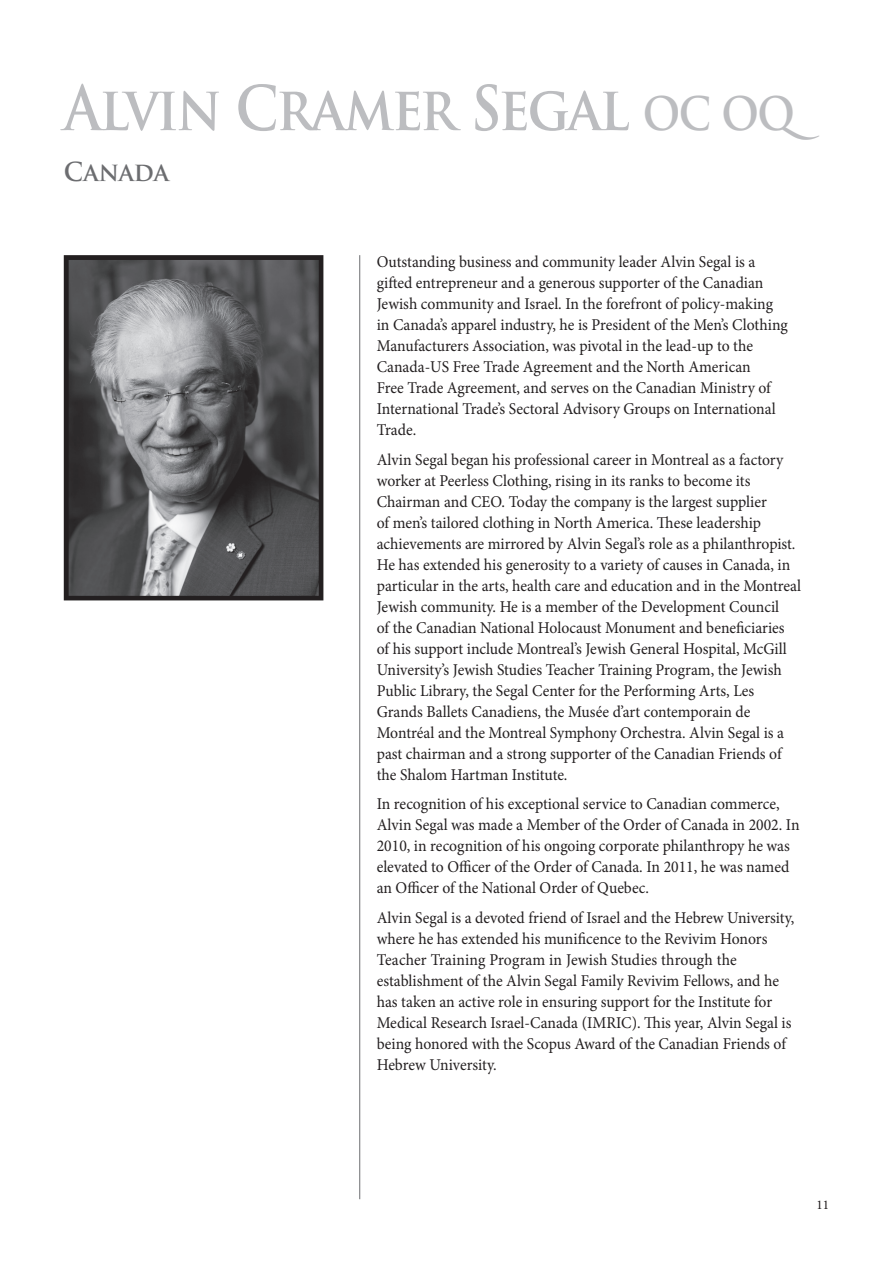
<style>
.page{position:relative;width:893px;height:1263px;background:#fff}
.page>*{position:absolute;margin:0;border:0;box-sizing:border-box;transform-origin:0 0}
.t1{font:700 60px "Trajan Pro";letter-spacing:-.04em;color:#bcbdc0;scale:.9 1}
.t2{font:700 25.5px "Trajan Pro";color:#6c6d70;scale:.95 1}
.t3{font:16.5px/21px "Minion Pro";color:#231f20;scale:.95 1}
.t4{font:13.2px "Minion Pro";color:#231f20}
.s1{font-size:45px}
</style>
<div class="page">
<hr style="left:359px;top:255px;width:1px;height:944px;background:#6c6d70">
<svg style="left:69px;top:260px;width:249px;height:335px;background:#656668"></svg>
<div style="left:64px;top:255px;width:259px;height:345px;border:4px solid #231f20"></div>
<h1 class="t1" style="left:64px;top:71px;width:841px">Alvin Cramer Segal <span class="s1">OC OQ</span></h1>
<h2 class="t2" style="left:64px;top:156px;width:112px">Canada</h2>
<p class="t3" style="left:377px;top:251px;width:434px">Outstanding business and community leader Alvin Segal is a gifted entrepreneur and a generous supporter of the Canadian Jewish community and Israel. In the forefront of policy-making in Canada’s apparel industry, he is President of the Men’s Clothing Manufacturers Association, was pivotal in the lead-up to the Canada-US Free Trade Agreement and the North American<br>Free Trade Agreement, and serves on the Canadian Ministry of International Trade’s Sectoral Advisory Groups on International Trade.</p>
<p class="t3" style="left:377px;top:449px;width:448px">Alvin Segal began his professional career in Montreal as a factory worker at Peerless Clothing, rising in its ranks to become its Chairman and CEO. Today the company is the largest supplier<br>of men’s tailored clothing in North America. These leadership achievements are mirrored by Alvin Segal’s role as a philanthropist.<br>He has extended his generosity to a variety of causes in Canada, in particular in the arts, health care and education and in the Montreal Jewish community. He is a member of the Development Council<br>of the Canadian National Holocaust Monument and beneficiaries of his support include Montreal’s Jewish General Hospital, McGill University’s Jewish Studies Teacher Training Program, the Jewish Public Library, the Segal Center for the Performing Arts, Les Grands Ballets Canadiens, the Musée d’art contemporain de Montréal and the Montreal Symphony Orchestra. Alvin Segal is a past chairman and a strong supporter of the Canadian Friends of the Shalom Hartman Institute.</p>
<p class="t3" style="left:377px;top:794px;width:447px">In recognition of his exceptional service to Canadian commerce, Alvin Segal was made a Member of the Order of Canada in 2002. In 2010, in recognition of his ongoing corporate philanthropy he was elevated to Officer of the Order of Canada. In 2011, he was named an Officer of the National Order of Quebec.</p>
<p class="t3" style="left:377px;top:907px;width:441px">Alvin Segal is a devoted friend of Israel and the Hebrew University, where he has extended his munificence to the Revivim Honors Teacher Training Program in Jewish Studies through the establishment of the Alvin Segal Family Revivim Fellows, and he has taken an active role in ensuring support for the Institute for Medical Research Israel-Canada (IMRIC). This year, Alvin Segal is being honored with the Scopus Award of the Canadian Friends of Hebrew University.</p>
<p class="t4" style="left:816px;top:1196px;width:14px">11</p>
</div>
